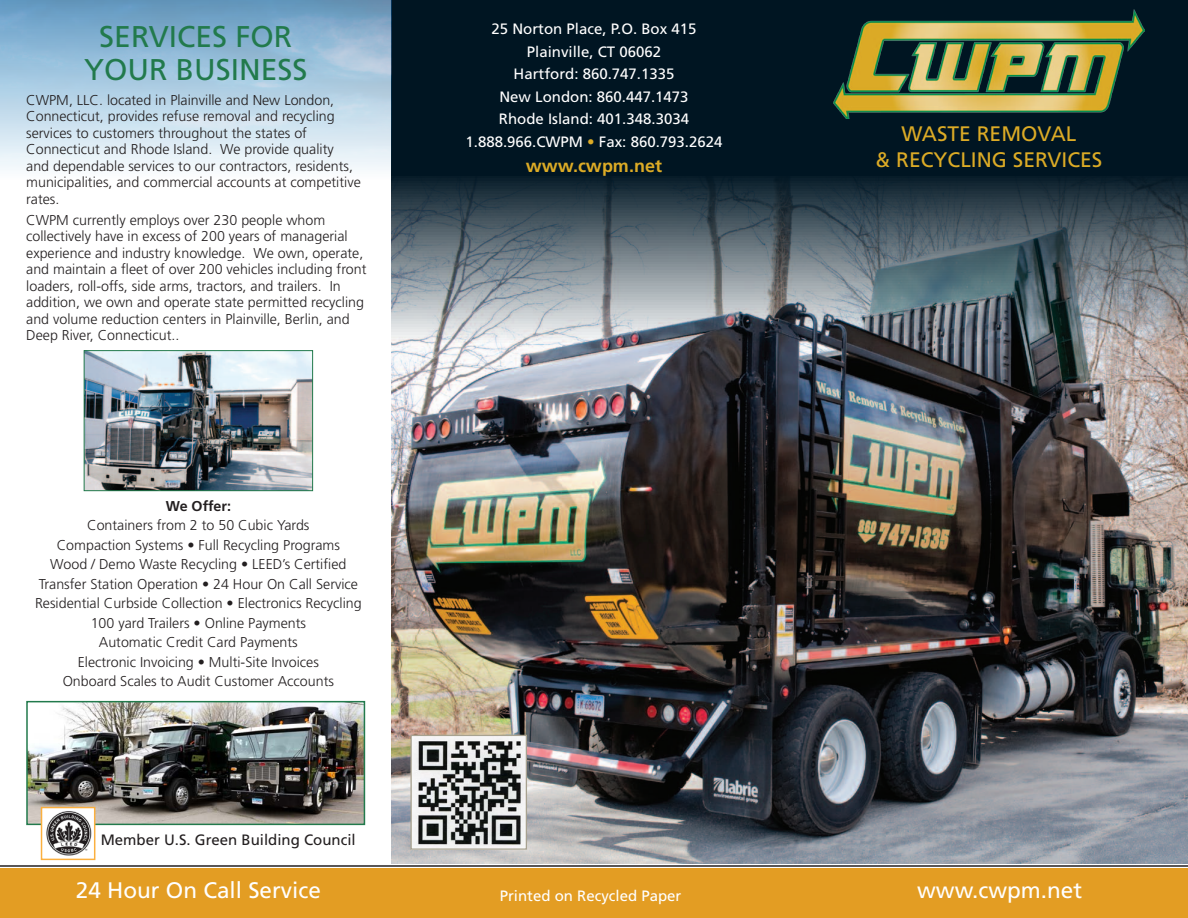
<style>
.page{position:relative;width:1188px;height:918px;background:#fff}
.page>*{position:absolute;margin:0;border:0;box-sizing:border-box;transform-origin:0 0}
.t1{font:30px/33px "Frutiger";color:#227a4c;text-align:center}
.t2{font:22.5px "Frutiger";color:#fff}
.t3{font:21px/25.5px "Frutiger";color:#dcab26;text-align:center}
.t4{font:700 18px "Frutiger";color:#dcab26}
.t5{font:15px "Frutiger";color:#fff}
.t6{font:15px "Frutiger";color:#231f20}
.t7{font:300 14.25px/16.5px "Frutiger";color:#231f20}
.t8{font:700 14.25px "Frutiger";color:#231f20}
.s1{color:#dcab26}
</style>
<div class="page">
<div style="left:392px;top:0;width:796px;height:540px;background:#001522"></div>
<img style="left:86px;top:352px;width:225px;height:137px">
<div style="left:84px;top:350px;width:229px;height:141px;border:1px solid #227a4c"></div>
<div style="left:0;top:868px;width:1188px;height:50px;background:#e39d23"></div>
<img style="left:833px;top:10px;width:312px;height:109px">
<img style="left:391px;top:178px;width:797px;height:685px">
<img style="left:412px;top:737px;width:113px;height:111px">
<div style="left:410px;top:735px;width:117px;height:115px;border:1px solid #a8a290"></div>
<hr style="left:0;top:865px;width:1188px;height:2px;background:#231f20">
<img style="left:0;top:0;width:392px;height:180px">
<img style="left:29px;top:704px;width:333px;height:118px">
<div style="left:26px;top:701px;width:339px;height:124px;border:2px solid #227a4c"></div>
<img style="left:44px;top:810px;width:48px;height:46px">
<div style="left:41px;top:807px;width:54px;height:53px;border:2px solid #fbb03f"></div>
<p class="t1" style="left:84px;top:20px;width:225px">SERVICES FOR<br>YOUR BUSINESS</p>
<p class="t7" style="left:26px;top:91px;width:336px">CWPM, LLC. located in Plainville and New London, Connecticut, provides refuse removal and recycling services to customers throughout the states of Connecticut and Rhode Island. We provide quality<br>and dependable services to our contractors, residents, municipalities, and commercial accounts at competitive rates.</p>
<p class="t7" style="left:26px;top:212px;width:342px">CWPM currently employs over 230 people whom collectively have in excess of 200 years of managerial experience and industry knowledge. We own, operate, and maintain a fleet of over 200 vehicles including front loaders, roll-offs, side arms, tractors, and trailers. In addition, we own and operate state permitted recycling and volume reduction centers in Plainville, Berlin, and Deep River, Connecticut..</p>
<p class="t8" style="left:166px;top:497px;width:67px">We Offer:</p>
<p class="t7" style="left:87px;top:517px;width:224px">Containers from 2 to 50 Cubic Yards</p>
<p class="t7" style="left:57px;top:536px;width:285px">Compaction Systems • Full Recycling Programs</p>
<p class="t7" style="left:50px;top:556px;width:298px">Wood / Demo Waste Recycling • LEED’s Certified</p>
<p class="t7" style="left:39px;top:575px;width:321px">Transfer Station Operation • 24 Hour On Call Service</p>
<p class="t7" style="left:35px;top:595px;width:328px">Residential Curbside Collection • Electronics Recycling</p>
<p class="t7" style="left:91px;top:614px;width:217px">100 yard Trailers • Online Payments</p>
<p class="t7" style="left:99px;top:634px;width:200px">Automatic Credit Card Payments</p>
<p class="t7" style="left:78px;top:653px;width:243px">Electronic Invoicing • Multi-Site Invoices</p>
<p class="t7" style="left:63px;top:673px;width:273px">Onboard Scales to Audit Customer Accounts</p>
<p class="t6" style="left:101px;top:831px;width:257px">Member U.S. Green Building Council</p>
<p class="t5" style="left:492px;top:20px;width:206px">25 Norton Place, P.O. Box 415</p>
<p class="t5" style="left:527px;top:43px;width:136px">Plainville, CT 06062</p>
<p class="t5" style="left:514px;top:65px;width:162px">Hartford: 860.747.1335</p>
<p class="t5" style="left:499px;top:88px;width:191px">New London: 860.447.1473</p>
<p class="t5" style="left:499px;top:110px;width:192px">Rhode Island: 401.348.3034</p>
<p class="t5" style="left:466px;top:133px;width:258px">1.888.966.CWPM <span class="s1">•</span> Fax: 860.793.2624</p>
<p class="t4" style="left:526px;top:155px;width:138px">www.cwpm.net</p>
<p class="t3" style="left:875px;top:121px;width:229px">WASTE REMOVAL<br>&amp; RECYCLING SERVICES</p>
<p class="t2" style="left:76px;top:877px;width:247px">24 Hour On Call Service</p>
<p class="t5" style="left:500px;top:887px;width:183px">Printed on Recycled Paper</p>
<p class="t2" style="left:917px;top:877px;width:166px">www.cwpm.net</p>
</div>
